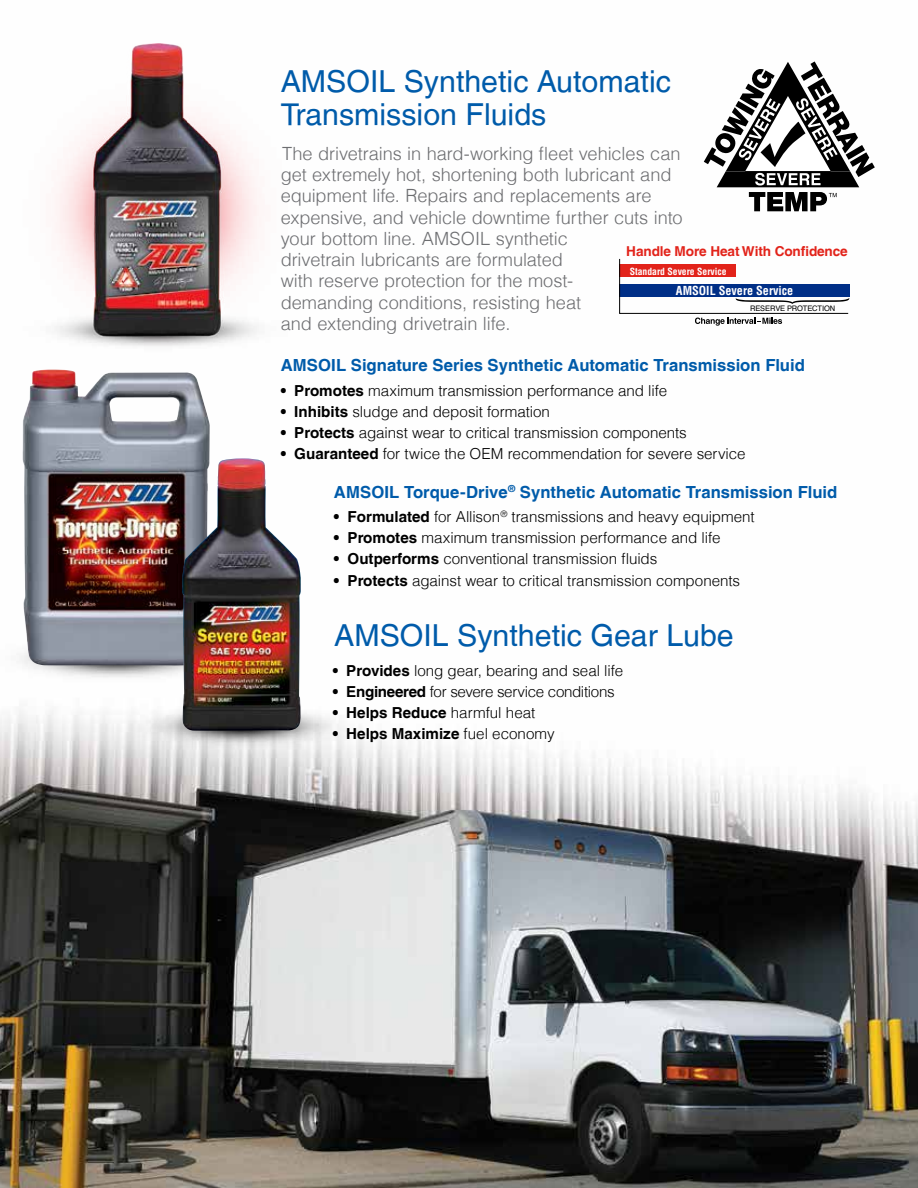
<style>
.page{position:relative;width:918px;height:1188px;background:#fff}
.page>*{position:absolute;margin:0;border:0;box-sizing:border-box;transform-origin:0 0}
.t1{font:30.3px/33.3px "Helvetica LT";color:#005baa}
.t2{font:300 18.15px/21.3px "Helvetica LT";letter-spacing:-.005em;color:#6d6e71}
.t3{font:700 16.65px "Helvetica LT";color:#005baa}
.t4{font:300 15.15px "Helvetica LT";letter-spacing:-.005em;color:#000}
.t5{font:700 15.15px "Helvetica LT";color:#000}
.t6{font:300 15.15px "Helvetica LT";letter-spacing:-.025em;color:#000}
.t7{font:700 13.65px "Helvetica LT";letter-spacing:-.01em;color:#e2231a}
.t8{font:700 condensed 12.15px "Helvetica LT";color:#fff}
.t9{font:700 condensed 9.6px "Helvetica LT";color:#fff}
.t10{font:7.65px "Helvetica";letter-spacing:-.025em;color:#000}
.s1{font-weight:700}
.s2{font-weight:300}
</style>
<div class="page">
<img style="left:0;top:161px;width:918px;height:1027px">
<img style="left:5px;top:43px;width:303px;height:342px">
<svg style="left:704px;top:61px;width:171px;height:150px"></svg>
<svg style="left:619px;top:258px;width:230px;height:68px"></svg>
<img style="left:0;top:621px;width:182px;height:77px">
<img style="left:22px;top:369px;width:188px;height:297px">
<img style="left:129px;top:691px;width:225px;height:72px">
<img style="left:182px;top:458px;width:119px;height:273px">
<h1 class="t1" style="left:281px;top:64px;width:392px">AMSOIL Synthetic Automatic<br>Transmission Fluids</h1>
<p class="t2" style="left:281px;top:143px;width:403px">The drivetrains in hard-working fleet vehicles can get extremely hot, shortening both lubricant and equipment life. Repairs and replacements are expensive, and vehicle downtime further cuts into your bottom line. AMSOIL synthetic<br>drivetrain lubricants are formulated<br>with reserve protection for the most-<br>demanding conditions, resisting heat<br>and extending drivetrain life.</p>
<p class="t7" style="left:626px;top:243px;width:223px">Handle More Heat With Confidence</p>
<p class="t9" style="left:630px;top:265px;width:98px">Standard Severe Service</p>
<p class="t8" style="left:676px;top:283px;width:119px">AMSOIL Severe Service</p>
<p class="t10" style="left:750px;top:302px;width:87px">RESERVE PROTECTION</p>
<p class="t3" style="left:281px;top:355px;width:526px">AMSOIL Signature Series Synthetic Automatic Transmission Fluid</p>
<p class="t4" style="left:281px;top:381px;width:388px"><span class="s1">• Promotes</span> maximum transmission performance and life</p>
<p class="t4" style="left:281px;top:402px;width:271px"><span class="s1">• Inhibits</span> sludge and deposit formation</p>
<p class="t4" style="left:281px;top:423px;width:408px"><span class="s1">• Protects</span> against wear to critical transmission components</p>
<p class="t4" style="left:281px;top:444px;width:467px"><span class="s1">• Guaranteed</span> for twice the OEM recommendation for severe service</p>
<p class="t3" style="left:334px;top:482px;width:505px">AMSOIL Torque-Drive<sup>®</sup> Synthetic Automatic Transmission Fluid</p>
<p class="t4" style="left:334px;top:507px;width:422px"><span class="s1">• Formulated</span> for Allison<sup>®</sup> transmissions and heavy equipment</p>
<p class="t4" style="left:334px;top:528px;width:388px"><span class="s1">• Promotes</span> maximum transmission performance and life</p>
<p class="t4" style="left:334px;top:550px;width:325px"><span class="s1">• Outperforms</span> conventional transmission fluids</p>
<p class="t4" style="left:334px;top:571px;width:408px"><span class="s1">• Protects</span> against wear to critical transmission components</p>
<h1 class="t1" style="left:334px;top:618px;width:401px">AMSOIL Synthetic Gear Lube</h1>
<p class="t4" style="left:333px;top:661px;width:292px"><span class="s1">• Provides</span> long gear, bearing and seal life</p>
<p class="t6" style="left:333px;top:682px;width:283px"><span class="s1">• Engineered</span> for severe service conditions</p>
<p class="t5" style="left:333px;top:703px;width:204px">• Helps Reduce <span class="s2">harmful heat</span></p>
<p class="t5" style="left:333px;top:725px;width:224px">• Helps Maximize <span class="s2">fuel economy</span></p>
</div>
